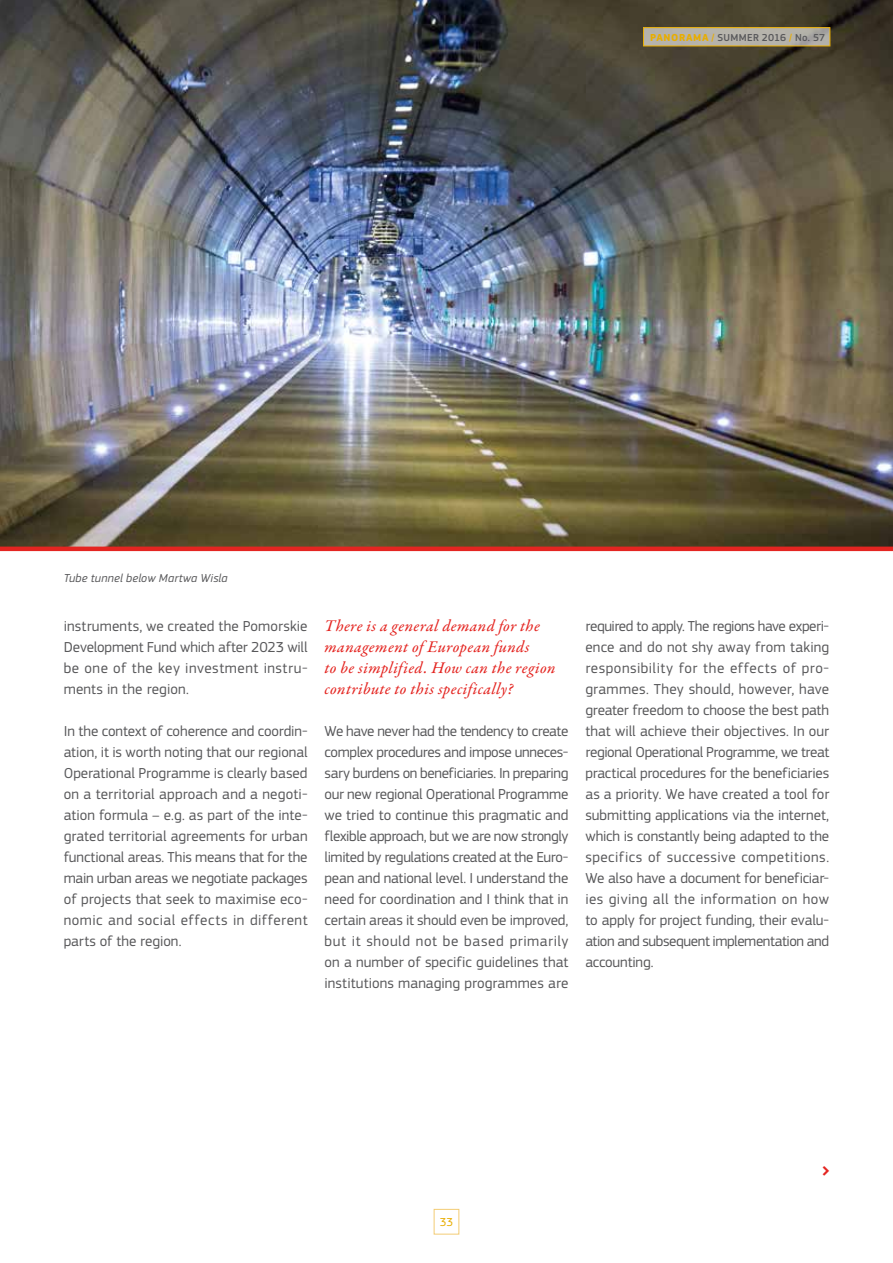
<style>
.page{position:relative;width:893px;height:1263px;background:#fff}
.page>*{position:absolute;margin:0;border:0;box-sizing:border-box;transform-origin:0 0}
.t1{font:16.5px/21px "Garamond Premr Pro Med It";letter-spacing:.025em;color:#e42521}
.t2{font:15px/21px "EC Square Sans Pro";letter-spacing:.005em;color:#58585a;text-align:justify}
.t3{font:italic 12px "EC Square Sans Pro";letter-spacing:.015em;color:#58585a}
.t4{font:12px "EC Square Sans Pro";color:#e8ad00}
.t5{font:500 10.5px "EC Square Sans Pro";letter-spacing:.025em;color:#58585a}
.s1{font-weight:700;color:#e8ad00}
.s2{color:#e8ad00}
</style>
<div class="page">
<img style="left:0;top:0;width:893px;height:547px">
<hr style="left:0;top:547px;width:893px;height:4px;background:#e42521">
<div style="left:434px;top:1209px;width:25px;height:25px;border:1px solid #f3cc75"></div>
<svg style="left:645px;top:29px;width:183px;height:15px;background:#b3b1aa"></svg>
<div style="left:643px;top:27px;width:187px;height:19px;border:1px solid #e8ad00"></div>
<p class="t5" style="left:650px;top:31px;width:177px"><span class="s1">PANORAMA</span> <span class="s2">/</span> SUMMER 2016 <span class="s2">/</span> No. 57</p>
<p class="t3" style="left:64px;top:571px;width:165px">Tube tunnel below Martwa Wisla</p>
<p class="t2" style="left:64px;top:615px;width:245px">instruments, we created the Pomorskie Development Fund which after 2023 will be one of the key investment instru&shy;ments in the region.</p>
<p class="t2" style="left:64px;top:720px;width:245px">In the context of coherence and coordin&shy;ation, it is worth noting that our regional Operational Programme is clearly based on a territorial approach and a negoti&shy;ation formula – e.g. as part of the inte&shy;grated territorial agreements for urban functional areas. This means that for the main urban areas we negotiate packages of projects that seek to maximise eco&shy;nomic and social effects in different parts of the region.</p>
<p class="t1" style="left:325px;top:616px;width:233px">There is a general demand for the management of European funds<br>to be simplified. How can the region contribute to this specifically?</p>
<p class="t2" style="left:325px;top:720px;width:245px">We have never had the tendency to create complex procedures and impose unneces&shy;sary burdens on beneficiaries. In preparing our new regional Operational Programme we tried to continue this pragmatic and flexible approach, but we are now strongly limited by regulations created at the Euro&shy;pean and national level. I understand the need for coordination and I think that in certain areas it should even be improved, but it should not be based primarily on a number of specific guidelines that institutions managing programmes are</p>
<p class="t2" style="left:585px;top:615px;width:245px">required to apply. The regions have experi&shy;ence and do not shy away from taking responsibility for the effects of pro&shy;grammes. They should, however, have greater freedom to choose the best path that will achieve their objectives. In our regional Operational Programme, we treat practical procedures for the beneficiaries as a priority. We have created a tool for submitting applications via the internet, which is constantly being adapted to the specifics of successive competitions.<br>We also have a document for beneficiar&shy;ies giving all the information on how to apply for project funding, their evalu&shy;ation and subsequent implementation and accounting.</p>
<p class="t4" style="left:440px;top:1215px;width:15px">33</p>
</div>
